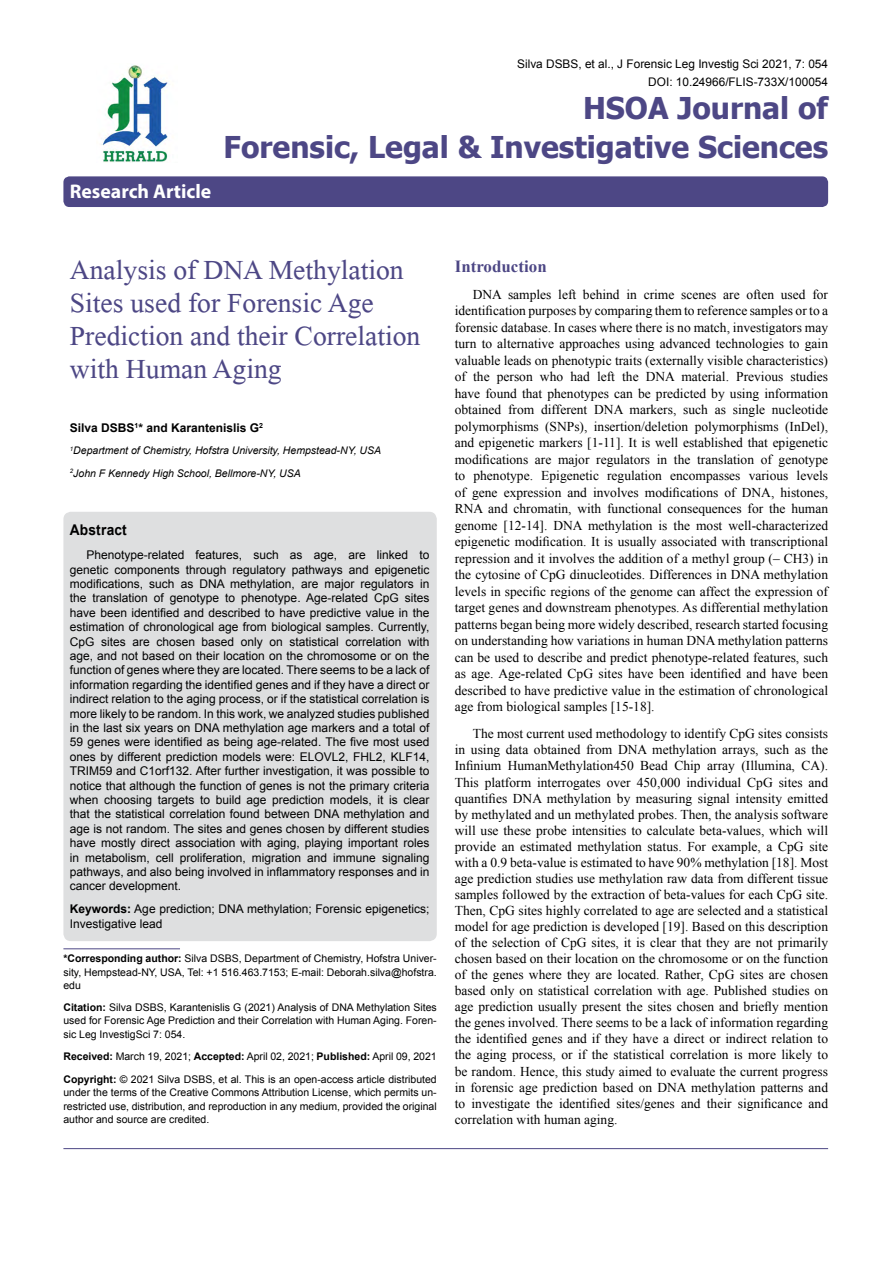
<style>
.page{position:relative;width:893px;height:1263px;background:#fff}
.page>*{position:absolute;margin:0;border:0;box-sizing:border-box;transform-origin:0 0}
.t1{font:41.25px/33px "Microsoft Himalaya";color:#4d4785}
.t2{font:700 30px/39px "Tahoma";color:#4d4785;text-align:right}
.t3{font:700 19.8px "Myriad Hebrew";color:#fff}
.t4{font:700 16.95px "Times New Roman";color:#4d4785}
.t5{font:700 14.85px "Arial";letter-spacing:.015em;color:#000;scale:.93 1}
.t6{font:13.5px/16.5px "Times New Roman";color:#000;text-align:justify}
.t7{font:12px/14.4px "Arial";color:#000;text-align:justify}
.t8{font:700 12px "Arial";color:#000}
.t9{font:11.85px/18px "Arial";color:#000;text-align:right}
.t10{font:10.5px/13.4px "Arial";color:#000;text-align:justify}
.t11{font:italic 10.5px/22.5px "Arial";color:#000}
.s1{font-weight:700}
</style>
<div class="page">
<div style="left:63px;top:176px;width:765px;height:31px;background:#4d4785;border-radius:6px"></div>
<hr style="left:63px;top:948px;width:117px;height:1px;background:#4d4785">
<img style="left:101px;top:65px;width:67px;height:98px">
<hr style="left:63px;top:1148px;width:765px;height:1px;background:#4d4785">
<div style="left:63px;top:512px;width:374px;height:429px;background:#dedfe0;border-radius:8px"></div>
<h3 class="t3" style="left:70px;top:180px;width:143px">Research Article</h3>
<p class="t9" style="left:517px;top:55px;width:312px">Silva DSBS, et al., J Forensic Leg Investig Sci 2021, 7: 054<br>DOI: 10.24966/FLIS-733X/100054</p>
<h2 class="t2" style="left:224px;top:86px;width:606px">HSOA Journal of<br>Forensic, Legal &amp; Investigative Sciences</h2>
<h1 class="t1" style="left:70px;top:248px;width:352px">Analysis of DNA Methylation<br>Sites used for Forensic Age<br>Prediction and their Correlation with Human Aging</h1>
<p class="t8" style="left:70px;top:420px;width:195px">Silva DSBS<sup>1</sup>* and Karantenislis G<sup>2</sup></p>
<p class="t11" style="left:70px;top:439px;width:313px"><sup>1</sup>Department of Chemistry, Hofstra University, Hempstead-NY, USA<br><sup>2</sup>John F Kennedy High School, Bellmore-NY, USA</p>
<p class="t5" style="left:70px;top:520px;width:63px">Abstract</p>
<p class="t7" style="left:70px;top:548px;width:361px;text-indent:16px">Phenotype-related features, such as age, are linked to genetic components through regulatory pathways and epigenetic modifications, such as DNA methylation, are major regulators in the translation of genotype to phenotype. Age-related CpG sites have been identified and described to have predictive value in the estimation of chronological age from biological samples. Currently, CpG sites are chosen based only on statistical correlation with age, and not based on their location on the chromosome or on the function of genes where they are located. There seems to be a lack of information regarding the identified genes and if they have a direct or indirect relation to the aging process, or if the statistical correlation is more likely to be random. In this work, we analyzed studies published in the last six years on DNA methylation age markers and a total of 59 genes were identified as being age-related. The five most used ones by different prediction models were: ELOVL2, FHL2, KLF14, TRIM59 and C1orf132. After further investigation, it was possible to notice that although the function of genes is not the primary criteria when choosing targets to build age prediction models, it is clear that the statistical correlation found between DNA methylation and age is not random. The sites and genes chosen by different studies have mostly direct association with aging, playing important roles in metabolism, cell proliferation, migration and immune signaling pathways, and also being involved in inflammatory responses and in cancer development.</p>
<p class="t7" style="left:70px;top:901px;width:361px;line-height:15px"><span class="s1">Keywords:</span> Age prediction; DNA methylation; Forensic epigenetics;<br>Investigative lead</p>
<p class="t10" style="left:63px;top:952px;width:375px"><span class="s1">*Corresponding author:</span> Silva DSBS, Department of Chemistry, Hofstra Univer&shy;sity, Hempstead-NY, USA, Tel: +1 516.463.7153; E-mail: Deborah.silva@hofstra. edu</p>
<p class="t10" style="left:63px;top:1001px;width:375px"><span class="s1">Citation:</span> Silva DSBS, Karantenislis G (2021) Analysis of DNA Methylation Sites used for Forensic Age Prediction and their Correlation with Human Aging. Foren&shy;sic Leg InvestigSci 7: 054.</p>
<p class="t10" style="left:63px;top:1045px;width:375px;line-height:22.5px"><span class="s1">Received:</span> March 19, 2021; <span class="s1">Accepted:</span> April 02, 2021; <span class="s1">Published:</span> April 09, 2021<br><span class="s1">Copyright:</span> © 2021 Silva DSBS, et al. This is an open-access article distributed</p>
<p class="t10" style="left:63px;top:1086px;width:375px">under the terms of the Creative Commons Attribution License, which permits un&shy;restricted use, distribution, and reproduction in any medium, provided the original author and source are credited.</p>
<p class="t4" style="left:455px;top:254px;width:93px">Introduction</p>
<p class="t6" style="left:455px;top:286px;width:375px;text-indent:18px">DNA samples left behind in crime scenes are often used for identification purposes by comparing them to reference samples or to a forensic database. In cases where there is no match, investigators may turn to alternative approaches using advanced technologies to gain valuable leads on phenotypic traits (externally visible characteristics) of the person who had left the DNA material. Previous studies have found that phenotypes can be predicted by using information obtained from different DNA markers, such as single nucleotide polymorphisms (SNPs), insertion/deletion polymorphisms (InDel), and epigenetic markers [1-11]. It is well established that epigenetic modifications are major regulators in the translation of genotype to phenotype. Epigenetic regulation encompasses various levels of gene expression and involves modifications of DNA, histones, RNA and chromatin, with functional consequences for the human genome [12-14]. DNA methylation is the most well-characterized epigenetic modification. It is usually associated with transcriptional repression and it involves the addition of a methyl group (– CH3) in the cytosine of CpG dinucleotides. Differences in DNA methylation levels in specific regions of the genome can affect the expression of target genes and downstream phenotypes. As differential methylation patterns began being more widely described, research started focusing on understanding how variations in human DNA methylation patterns can be used to describe and predict phenotype-related features, such as age. Age-related CpG sites have been identified and have been described to have predictive value in the estimation of chronological age from biological samples [15-18].</p>
<p class="t6" style="left:455px;top:726px;width:375px;line-height:16px;text-indent:18px">The most current used methodology to identify CpG sites consists in using data obtained from DNA methylation arrays, such as the Infinium HumanMethylation450 Bead Chip array (Illumina, CA).<br>This platform interrogates over 450,000 individual CpG sites and quantifies DNA methylation by measuring signal intensity emitted by methylated and un methylated probes. Then, the analysis software will use these probe intensities to calculate beta-values, which will provide an estimated methylation status. For example, a CpG site with a 0.9 beta-value is estimated to have 90% methylation [18]. Most age prediction studies use methylation raw data from different tissue samples followed by the extraction of beta-values for each CpG site.<br>Then, CpG sites highly correlated to age are selected and a statistical model for age prediction is developed [19]. Based on this description of the selection of CpG sites, it is clear that they are not primarily chosen based on their location on the chromosome or on the function of the genes where they are located. Rather, CpG sites are chosen based only on statistical correlation with age. Published studies on age prediction usually present the sites chosen and briefly mention the genes involved. There seems to be a lack of information regarding the identified genes and if they have a direct or indirect relation to the aging process, or if the statistical correlation is more likely to be random. Hence, this study aimed to evaluate the current progress in forensic age prediction based on DNA methylation patterns and to investigate the identified sites/genes and their significance and correlation with human aging.</p>
</div>
